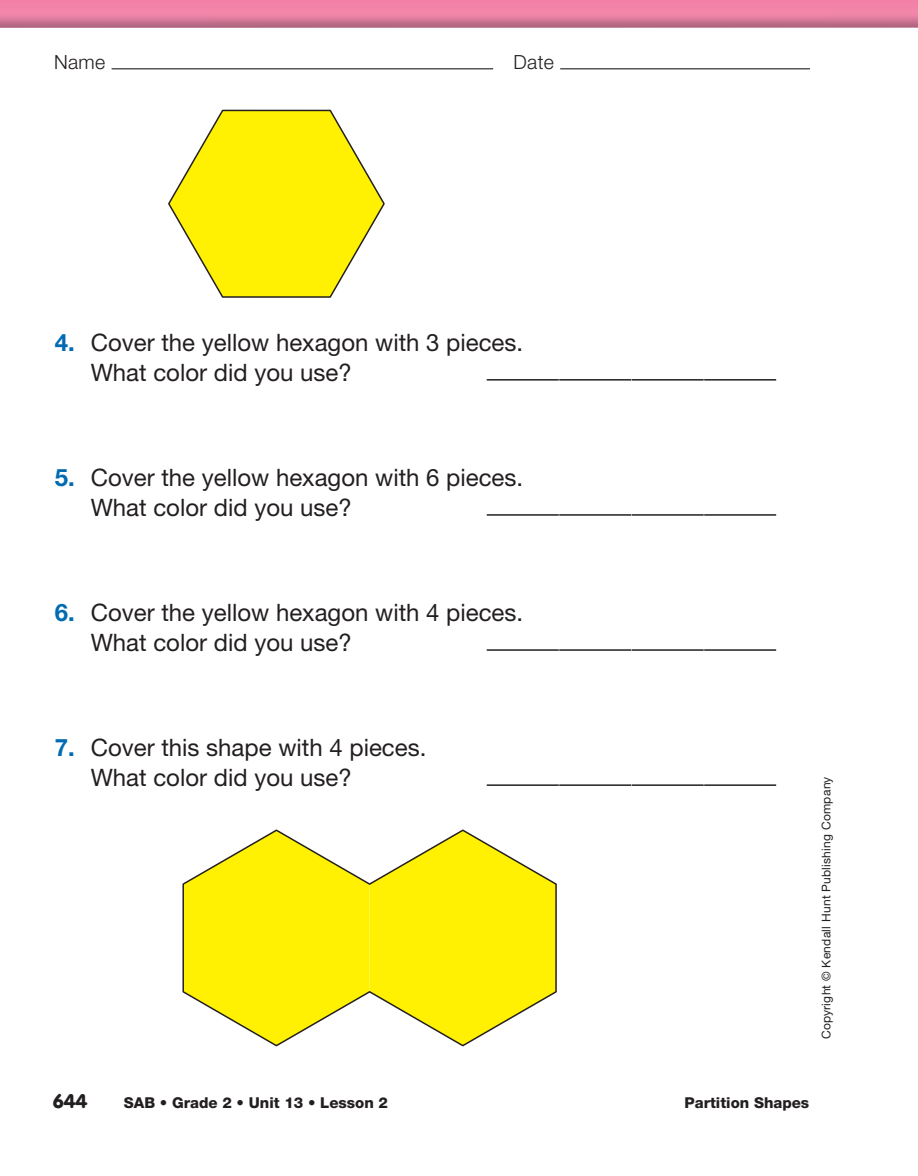
<style>
.page{position:relative;width:918px;height:1176px;background:#fff}
.page>*{position:absolute;margin:0;border:0;box-sizing:border-box;transform-origin:0 0}
.t1{font:24px/30px "Helvetica Neue";color:#231f20}
.t2{font:300 19.5px "Helvetica Neue";letter-spacing:.02em;color:#231f20}
.t3{font:900 19.5px "VAG Rounded Std";color:#231f20}
.t4{font:800 15px "Helvetica Neue";color:#231f20}
.t5{font:12px "Helvetica Neue";letter-spacing:.02em;color:#231f20}
.s1{font-weight:700;color:#006bb2}
</style>
<div class="page">
<div style="left:0;top:0;width:918px;height:13px;background:#f282a7"></div>
<img style="left:0;top:13px;width:918px;height:15px">
<hr style="left:112px;top:68px;width:381px;height:1px;background:#231f20">
<hr style="left:560px;top:68px;width:250px;height:1px;background:#231f20">
<hr style="left:487px;top:379px;width:72px;height:1px;background:#231f20">
<hr style="left:559px;top:379px;width:72px;height:1px;background:#231f20">
<hr style="left:632px;top:379px;width:72px;height:1px;background:#231f20">
<hr style="left:704px;top:379px;width:72px;height:1px;background:#231f20">
<hr style="left:487px;top:514px;width:72px;height:1px;background:#231f20">
<hr style="left:559px;top:514px;width:72px;height:1px;background:#231f20">
<hr style="left:632px;top:514px;width:72px;height:1px;background:#231f20">
<hr style="left:704px;top:514px;width:72px;height:1px;background:#231f20">
<hr style="left:487px;top:649px;width:72px;height:1px;background:#231f20">
<hr style="left:559px;top:649px;width:72px;height:1px;background:#231f20">
<hr style="left:632px;top:649px;width:72px;height:1px;background:#231f20">
<hr style="left:704px;top:649px;width:72px;height:1px;background:#231f20">
<hr style="left:487px;top:784px;width:72px;height:1px;background:#231f20">
<hr style="left:559px;top:784px;width:72px;height:1px;background:#231f20">
<hr style="left:632px;top:784px;width:72px;height:1px;background:#231f20">
<hr style="left:704px;top:784px;width:72px;height:1px;background:#231f20">
<svg style="left:168px;top:109px;width:217px;height:189px"></svg>
<svg style="left:182px;top:829px;width:375px;height:218px"></svg>
<p class="t2" style="left:54px;top:55px;width:53px">Name</p>
<p class="t2" style="left:513px;top:55px;width:42px">Date</p>
<p class="t1" style="left:91px;top:329px;width:434px;text-indent:-36px"><span class="s1">4.</span> Cover the yellow hexagon with 3 pieces.<br>What color did you use?</p>
<p class="t1" style="left:91px;top:464px;width:434px;text-indent:-36px"><span class="s1">5.</span> Cover the yellow hexagon with 6 pieces.<br>What color did you use?</p>
<p class="t1" style="left:91px;top:599px;width:434px;text-indent:-36px"><span class="s1">6.</span> Cover the yellow hexagon with 4 pieces.<br>What color did you use?</p>
<p class="t1" style="left:91px;top:734px;width:337px;text-indent:-36px"><span class="s1">7.</span> Cover this shape with 4 pieces.<br>What color did you use?</p>
<p class="t5" style="left:822px;top:1039px;width:264px;rotate:-90deg">Copyright © Kendall Hunt Publishing Company</p>
<p class="t3" style="left:53px;top:1092px;width:36px">644</p>
<p class="t4" style="left:124px;top:1097px;width:266px">SAB • Grade 2 • Unit 13 • Lesson 2</p>
<p class="t4" style="left:685px;top:1097px;width:126px">Partition Shapes</p>
</div>
